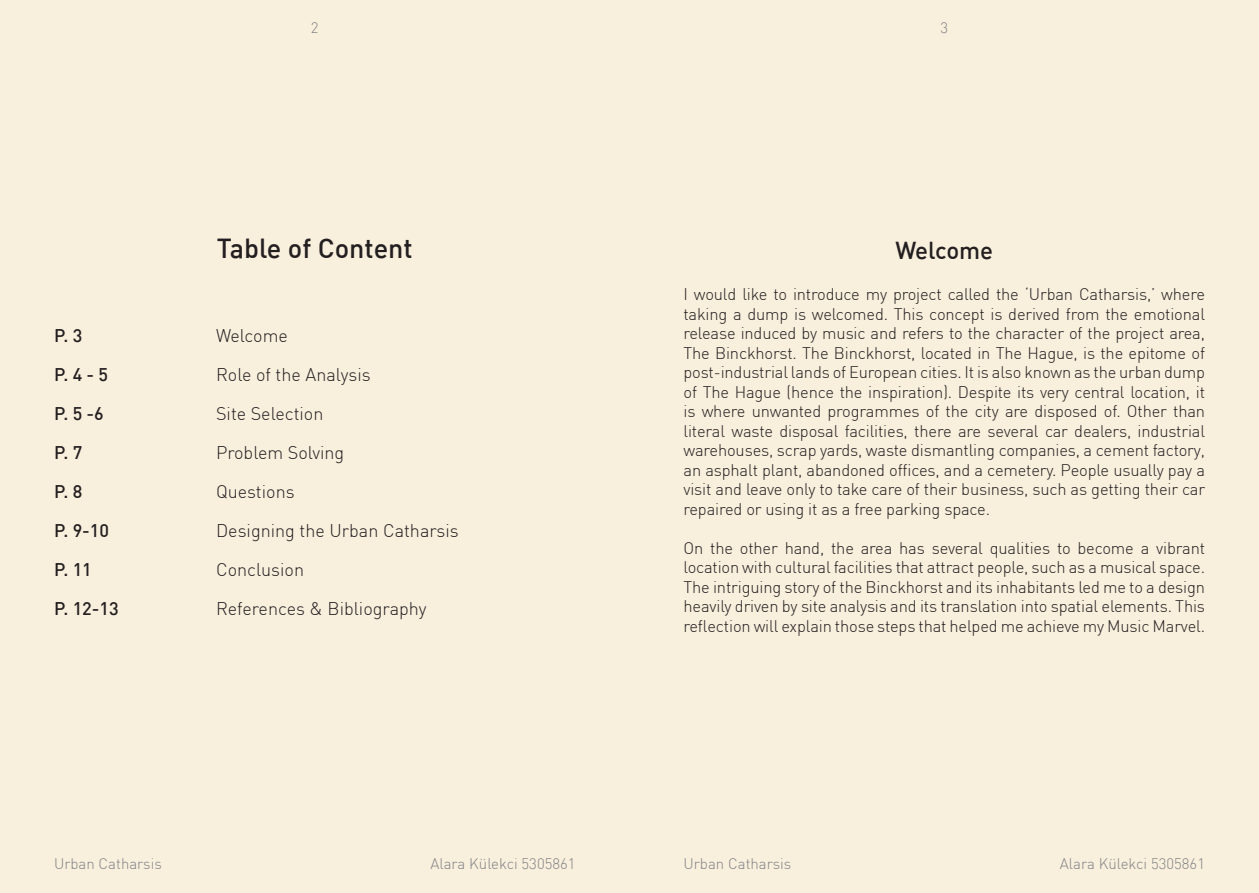
<style>
.page{position:relative;width:1259px;height:893px;background:#fff}
.page>*{position:absolute;margin:0;border:0;box-sizing:border-box;transform-origin:0 0}
.t1{font:500 27px "DIN";color:#231f20}
.t2{font:500 24px "DIN";letter-spacing:-.01em;color:#231f20}
.t3{font:300 18px "DIN";color:#231f20}
.t4{font:500 18px "DIN";color:#231f20}
.t5{font:300 16.5px/19.5px "DIN";letter-spacing:-.01em;color:#231f20;text-align:justify}
.t6{font:300 15px "DIN";color:#808285}
</style>
<div class="page">
<div style="left:0;top:0;width:629px;height:893px;background:#f9efdd"></div>
<div style="left:629px;top:0;width:630px;height:893px;background:#f9efdd"></div>
<p class="t6" style="left:311px;top:18px;width:9px">2</p>
<p class="t6" style="left:940px;top:18px;width:9px">3</p>
<p class="t1" style="left:217px;top:231px;width:198px">Table of Content</p>
<p class="t4" style="left:54px;top:324px;width:30px">P. 3</p>
<p class="t3" style="left:216px;top:324px;width:73px">Welcome</p>
<p class="t4" style="left:54px;top:363px;width:56px">P. 4 - 5</p>
<p class="t3" style="left:216px;top:363px;width:156px">Role of the Analysis</p>
<p class="t4" style="left:54px;top:402px;width:51px">P. 5 -6</p>
<p class="t3" style="left:216px;top:402px;width:109px">Site Selection</p>
<p class="t4" style="left:54px;top:441px;width:30px">P. 7</p>
<p class="t3" style="left:216px;top:441px;width:130px">Problem Solving</p>
<p class="t4" style="left:54px;top:480px;width:30px">P. 8</p>
<p class="t3" style="left:216px;top:480px;width:80px">Questions</p>
<p class="t4" style="left:54px;top:519px;width:57px">P. 9-10</p>
<p class="t3" style="left:216px;top:519px;width:244px">Designing the Urban Catharsis</p>
<p class="t4" style="left:54px;top:558px;width:39px">P. 11</p>
<p class="t3" style="left:216px;top:558px;width:90px">Conclusion</p>
<p class="t4" style="left:54px;top:597px;width:66px">P. 12-13</p>
<p class="t3" style="left:216px;top:597px;width:212px">References &amp; Bibliography</p>
<p class="t2" style="left:895px;top:235px;width:99px">Welcome</p>
<p class="t5" style="left:683px;top:284px;width:523px">I would like to introduce my project called the ‘Urban Catharsis,’ where taking a dump is welcomed. This concept is derived from the emotional release induced by music and refers to the character of the project area, The Binckhorst. The Binckhorst, located in The Hague, is the epitome of post-industrial lands of European cities. It is also known as the urban dump of The Hague (hence the inspiration). Despite its very central location, it is where unwanted programmes of the city are disposed of. Other than literal waste disposal facilities, there are several car dealers, industrial warehouses, scrap yards, waste dismantling companies, a cement factory, an asphalt plant, abandoned offices, and a cemetery. People usually pay a visit and leave only to take care of their business, such as getting their car repaired or using it as a free parking space.</p>
<p class="t5" style="left:683px;top:538px;width:523px">On the other hand, the area has several qualities to become a vibrant location with cultural facilities that attract people, such as a musical space.<br>The intriguing story of the Binckhorst and its inhabitants led me to a design heavily driven by site analysis and its translation into spatial elements. This reflection will explain those steps that helped me achieve my Music Marvel.</p>
<p class="t6" style="left:54px;top:854px;width:109px">Urban Catharsis</p>
<p class="t6" style="left:430px;top:854px;width:147px">Alara Külekci 5305861</p>
<p class="t6" style="left:683px;top:854px;width:109px">Urban Catharsis</p>
<p class="t6" style="left:1060px;top:854px;width:147px">Alara Külekci 5305861</p>
</div>
